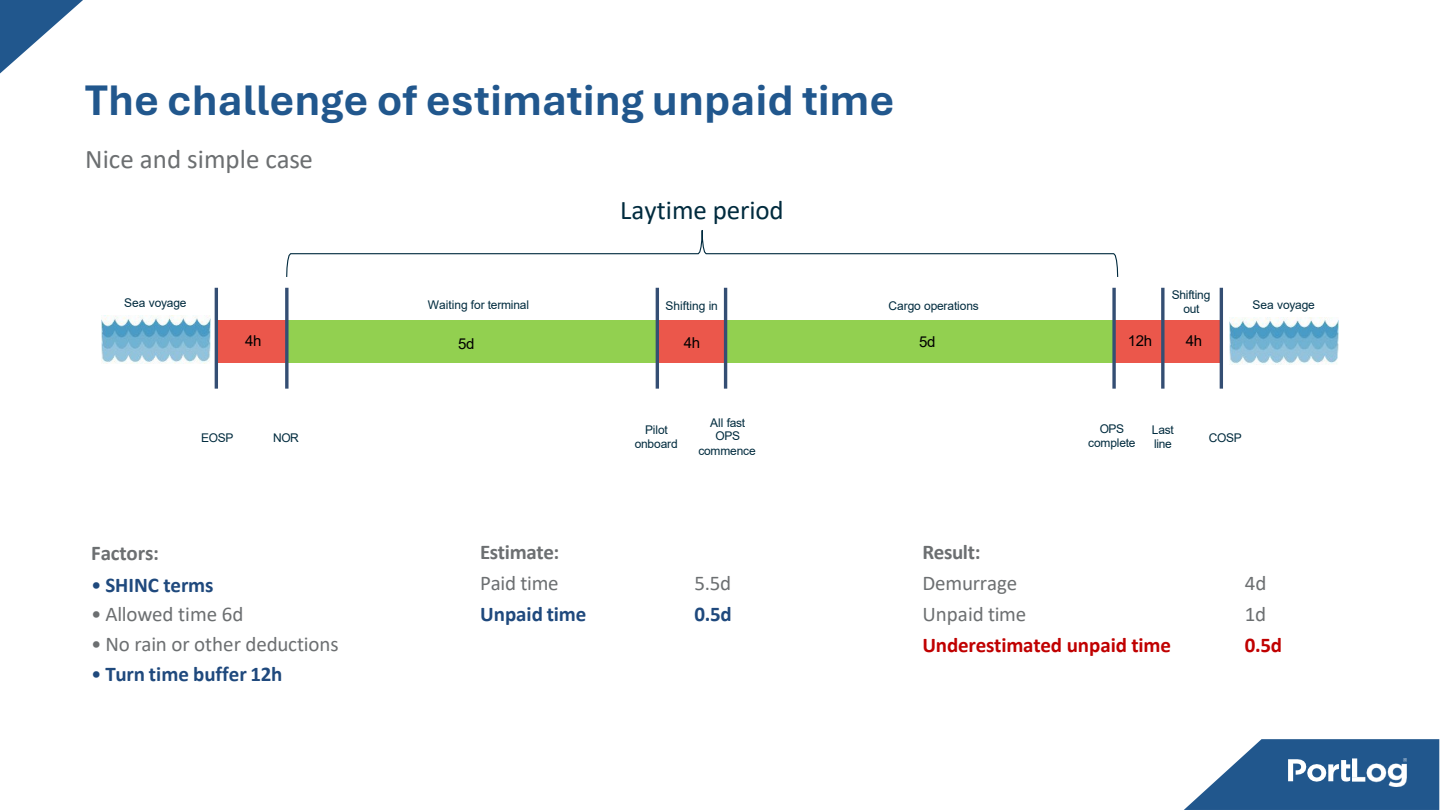
<style>
.page{position:relative;width:1440px;height:810px;background:#fff}
.page>*{position:absolute;margin:0;border:0;box-sizing:border-box;transform-origin:0 0}
.t1{font:700 45px "Aptos";color:#21578d}
.t2{font:27px "Calibri";color:#6c6f71}
.t3{font:27px "Calibri";color:#002b3e}
.t4{font:21px "Calibri";letter-spacing:-.01em;color:#6c6f71}
.t5{font:700 21px "Calibri";color:#1f497d}
.t6{font:700 21px "Calibri";letter-spacing:-.01em;color:#c00000}
.t7{font:700 21px "Calibri";letter-spacing:-.015em;color:#6c6f71}
.t8{font:15px "Arial";letter-spacing:-.025em;color:#000}
.t9{font:12px/13.5px "Arial";letter-spacing:-.015em;color:#002b3e;text-align:center}
.s1{font-weight:400}
</style>
<div class="page">
<svg style="left:0;top:0;width:83px;height:73px"></svg>
<svg style="left:1184px;top:739px;width:255px;height:71px"></svg>
<img style="left:1353px;top:759px;width:53px;height:27px">
<div style="left:216px;top:320px;width:71px;height:42px;background:#eb574b"></div>
<div style="left:287px;top:320px;width:370px;height:42px;background:#92d050"></div>
<div style="left:657px;top:320px;width:69px;height:42px;background:#eb574b"></div>
<div style="left:726px;top:320px;width:388px;height:42px;background:#92d050"></div>
<div style="left:1114px;top:320px;width:49px;height:42px;background:#eb574b"></div>
<div style="left:1163px;top:320px;width:58px;height:42px;background:#eb574b"></div>
<svg style="left:285px;top:288px;width:4px;height:101px"></svg>
<hr style="left:656px;top:288px;width:3px;height:101px;background:#344e73">
<hr style="left:724px;top:288px;width:3px;height:101px;background:#344e73">
<svg style="left:1112px;top:288px;width:4px;height:101px"></svg>
<svg style="left:1161px;top:288px;width:4px;height:101px"></svg>
<hr style="left:215px;top:288px;width:3px;height:101px;background:#344e73">
<hr style="left:1220px;top:288px;width:3px;height:101px;background:#344e73">
<img style="left:101px;top:316px;width:109px;height:48px">
<img style="left:1229px;top:317px;width:110px;height:48px">
<svg style="left:286px;top:230px;width:833px;height:47px"></svg>
<h2 class="t1" style="left:85px;top:70px;width:811px">The challenge of estimating unpaid time</h2>
<p class="t2" style="left:85px;top:141px;width:229px">Nice and simple case</p>
<p class="t3" style="left:620px;top:191px;width:165px">Laytime period</p>
<p class="t9" style="left:428px;top:298px;width:103px">Waiting for terminal</p>
<p class="t9" style="left:666px;top:299px;width:54px">Shifting in</p>
<p class="t9" style="left:888px;top:299px;width:92px">Cargo operations</p>
<p class="t9" style="left:1172px;top:288px;width:40px">Shifting out</p>
<p class="t9" style="left:124px;top:296px;width:64px">Sea voyage</p>
<p class="t9" style="left:1253px;top:298px;width:64px">Sea voyage</p>
<p class="t8" style="left:245px;top:331px;width:18px">4h</p>
<p class="t8" style="left:458px;top:334px;width:18px">5d</p>
<p class="t8" style="left:684px;top:333px;width:18px">4h</p>
<p class="t8" style="left:919px;top:331px;width:18px">5d</p>
<p class="t8" style="left:1128px;top:331px;width:26px">12h</p>
<p class="t8" style="left:1186px;top:331px;width:18px">4h</p>
<p class="t9" style="left:710px;top:416px;width:37px">All fast<br>OPS</p>
<p class="t9" style="left:698px;top:444px;width:59px">commence</p>
<p class="t9" style="left:635px;top:423px;width:45px">Pilot onboard</p>
<p class="t9" style="left:1100px;top:422px;width:26px">OPS</p>
<p class="t9" style="left:1152px;top:423px;width:23px;text-align:left">Last line</p>
<p class="t9" style="left:201px;top:431px;width:34px">EOSP</p>
<p class="t9" style="left:273px;top:431px;width:27px">NOR</p>
<p class="t9" style="left:1209px;top:431px;width:35px">COSP</p>
<p class="t9" style="left:1088px;top:436px;width:49px">complete</p>
<p class="t7" style="left:91px;top:539px;width:69px">Factors:</p>
<p class="t5" style="left:91px;top:570px;width:124px"><span class="s1">•</span> SHINC terms</p>
<p class="t4" style="left:91px;top:600px;width:154px">• Allowed time 6d</p>
<p class="t4" style="left:91px;top:629px;width:249px">• No rain or other deductions</p>
<p class="t5" style="left:91px;top:659px;width:193px"><span class="s1">•</span> Turn time buffer 12h</p>
<p class="t7" style="left:480px;top:537px;width:81px">Estimate:</p>
<p class="t4" style="left:480px;top:568px;width:80px">Paid time</p>
<p class="t4" style="left:695px;top:568px;width:38px">5.5d</p>
<p class="t5" style="left:480px;top:599px;width:108px">Unpaid time</p>
<p class="t5" style="left:695px;top:599px;width:39px">0.5d</p>
<p class="t7" style="left:922px;top:537px;width:59px">Result:</p>
<p class="t4" style="left:922px;top:568px;width:96px">Demurrage</p>
<p class="t4" style="left:1245px;top:568px;width:23px">4d</p>
<p class="t4" style="left:922px;top:599px;width:105px">Unpaid time</p>
<p class="t4" style="left:1245px;top:599px;width:23px">1d</p>
<p class="t6" style="left:922px;top:630px;width:250px">Underestimated unpaid time</p>
<p class="t6" style="left:1245px;top:630px;width:39px">0.5d</p>
</div>
